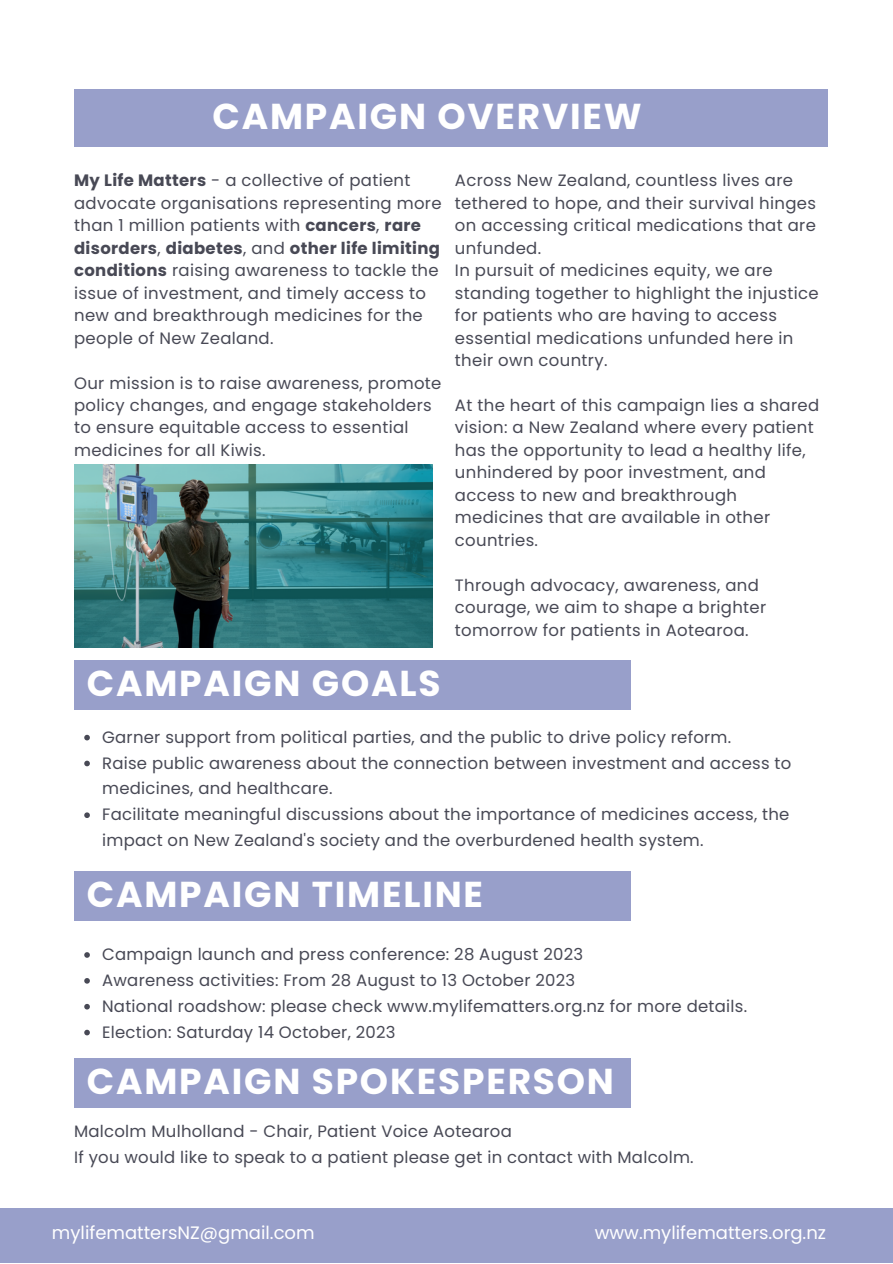
<style>
.page{position:relative;width:893px;height:1264px;background:#fff}
.page>*{position:absolute;margin:0;border:0;box-sizing:border-box;transform-origin:0 0}
.t1{font:700 36px "Poppins";letter-spacing:.05em;color:#fff}
.t2{font:18px "Poppins";color:#fff}
.t3{font:16.5px/22.5px "Poppins";letter-spacing:.02em;color:#484955}
.s1{font-weight:700}
</style>
<div class="page">
<div style="left:0;top:1208px;width:892px;height:54px;background:#989fca"></div>
<div style="left:74px;top:89px;width:753px;height:57px;background:#989fca"></div>
<div style="left:74px;top:660px;width:556px;height:50px;background:#989fca"></div>
<div style="left:74px;top:871px;width:556px;height:49px;background:#989fca"></div>
<div style="left:74px;top:1057px;width:556px;height:50px;background:#989fca"></div>
<img style="left:74px;top:464px;width:359px;height:183px">
<svg style="left:84px;top:734px;width:6px;height:6px"></svg>
<svg style="left:84px;top:760px;width:6px;height:6px"></svg>
<svg style="left:84px;top:812px;width:6px;height:6px"></svg>
<svg style="left:84px;top:952px;width:6px;height:5px"></svg>
<svg style="left:84px;top:978px;width:6px;height:5px"></svg>
<svg style="left:84px;top:1003px;width:6px;height:6px"></svg>
<svg style="left:84px;top:1029px;width:6px;height:6px"></svg>
<p class="t1" style="left:212px;top:91px;width:430px">CAMPAIGN OVERVIEW</p>
<p class="t3" style="left:74px;top:169px;width:369px"><span class="s1">My Life Matters</span> - a collective of patient advocate organisations representing more than 1 million patients with <span class="s1">cancers</span>, <span class="s1">rare disorders</span>, <span class="s1">diabetes</span>, and <span class="s1">other life limiting conditions</span> raising awareness to tackle the issue of investment, and timely access to new and breakthrough medicines for the people of New Zealand.</p>
<p class="t3" style="left:74px;top:371px;width:369px">Our mission is to raise awareness, promote policy changes, and engage stakeholders to ensure equitable access to essential medicines for all Kiwis.</p>
<p class="t1" style="left:87px;top:658px;width:355px">CAMPAIGN GOALS</p>
<p class="t3" style="left:455px;top:169px;width:362px">Across New Zealand, countless lives are tethered to hope, and their survival hinges on accessing critical medications that are unfunded.</p>
<p class="t3" style="left:455px;top:259px;width:365px">In pursuit of medicines equity, we are standing together to highlight the injustice for patients who are having to access essential medications unfunded here in their own country.</p>
<p class="t3" style="left:455px;top:394px;width:366px">At the heart of this campaign lies a shared vision: a New Zealand where every patient has the opportunity to lead a healthy life, unhindered by poor investment, and access to new and breakthrough medicines that are available in other countries.</p>
<p class="t3" style="left:455px;top:574px;width:313px">Through advocacy, awareness, and courage, we aim to shape a brighter tomorrow for patients in Aotearoa.</p>
<p class="t3" style="left:102px;top:725px;width:630px">Garner support from political parties, and the public to drive policy reform.</p>
<p class="t3" style="left:102px;top:749px;width:690px;line-height:25.8px">Raise public awareness about the connection between investment and access to medicines, and healthcare.</p>
<p class="t3" style="left:102px;top:801px;width:688px;line-height:25.8px">Facilitate meaningful discussions about the importance of medicines access, the impact on New Zealand's society and the overburdened health system.</p>
<p class="t1" style="left:87px;top:869px;width:397px">CAMPAIGN TIMELINE</p>
<p class="t3" style="left:102px;top:943px;width:482px">Campaign launch and press conference: 28 August 2023</p>
<p class="t3" style="left:102px;top:968px;width:474px">Awareness activities: From 28 August to 13 October 2023</p>
<p class="t3" style="left:102px;top:994px;width:646px">National roadshow: please check www.mylifematters.org.nz for more details.</p>
<p class="t3" style="left:102px;top:1020px;width:295px">Election: Saturday 14 October, 2023</p>
<p class="t1" style="left:87px;top:1055px;width:528px">CAMPAIGN SPOKESPERSON</p>
<p class="t3" style="left:74px;top:1119px;width:439px">Malcolm Mulholland - Chair, Patient Voice Aotearoa</p>
<p class="t3" style="left:74px;top:1145px;width:621px">If you would like to speak to a patient please get in contact with Malcolm.</p>
<p class="t2" style="left:52px;top:1220px;width:264px">mylifemattersNZ@gmail.com</p>
<p class="t2" style="left:594px;top:1220px;width:233px">www.mylifematters.org.nz</p>
</div>
